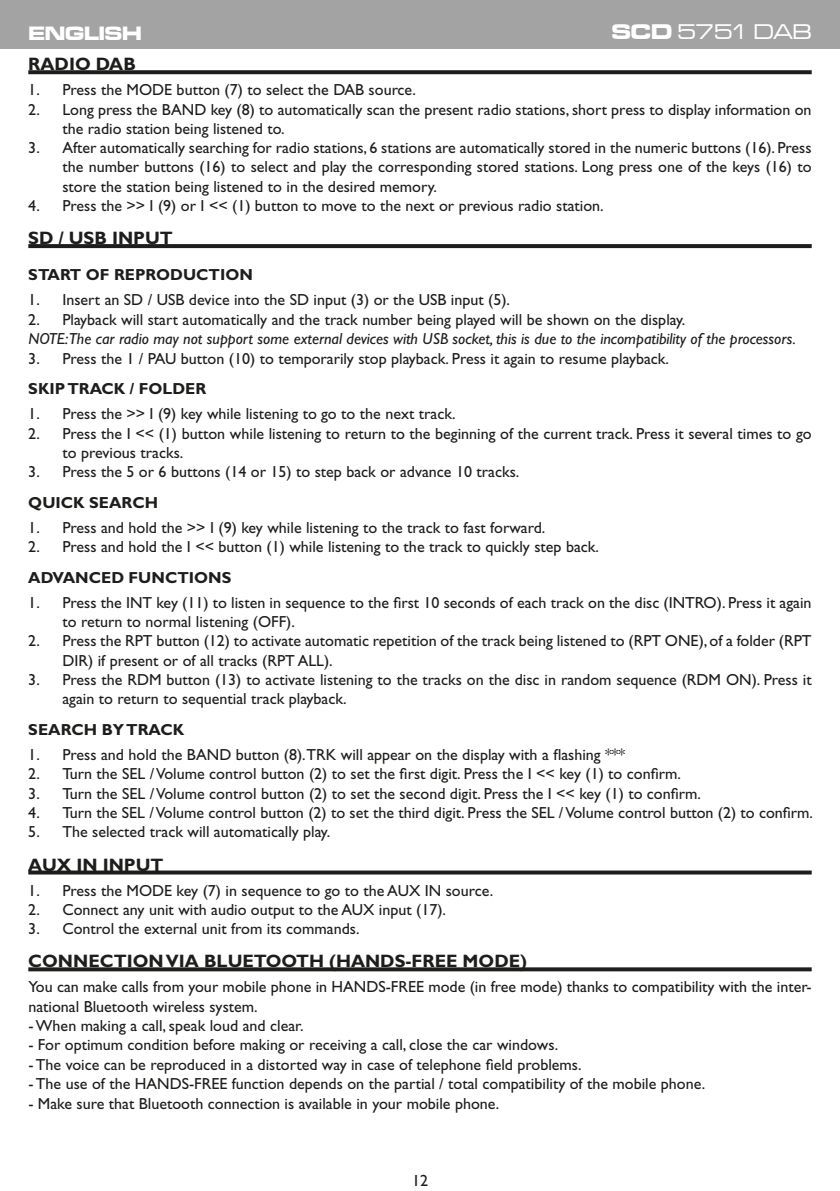
<style>
.page{position:relative;width:840px;height:1191px;background:#fff}
.page>*{position:absolute;margin:0;border:0;box-sizing:border-box;transform-origin:0 0}
.t1{font:22px "Microgramma D Medi Exte";letter-spacing:-.015em;color:#fff}
.t2{font:20px "Microgramma D Bold Exte";color:#fff}
.t3{font:700 18px "Gill Sans";color:#1d1d1b}
.t4{font:16px/19.2px "Gill Sans";color:#1d1d1b}
.t5{font:italic 16px "Gill Sans";color:#1d1d1b}
.t6{font:700 16px "Gill Sans";color:#1d1d1b}
.t7{font:16px "Gill Sans";color:#1d1d1b}
.s1{font-family:"Microgramma D Bold Exte"}
</style>
<div class="page">
<div style="left:0;top:0;width:839px;height:48px;background:#a3a3a3"></div>
<svg style="left:28px;top:70px;width:783px;height:4px;background:#292927"></svg>
<svg style="left:28px;top:244px;width:783px;height:4px;background:#21211f"></svg>
<svg style="left:28px;top:870px;width:783px;height:4px;background:#3a3a38"></svg>
<svg style="left:28px;top:967px;width:783px;height:4px;background:#31312f"></svg>
<p class="t2" style="left:28px;top:20px;width:115px">ENGLISH</p>
<h1 class="t1" style="left:611px;top:18px;width:201px"><span class="s1">SCD</span> 5751 DAB</h1>
<p class="t3" style="left:28px;top:53px;width:109px">RADIO DAB</p>
<p class="t4" style="left:28px;top:80px;width:389px">1. Press the MODE button (7) to select the DAB source.</p>
<p class="t4" style="left:62px;top:100px;width:750px;text-indent:-34px">2. Long press the BAND key (8) to automatically scan the present radio stations, short press to display information on the radio station being listened to.</p>
<p class="t4" style="left:62px;top:138px;width:750px;text-align:justify;text-indent:-34px">3. After automatically searching for radio stations, 6 stations are automatically stored in the numeric buttons (16). Press the number buttons (16) to select and play the corresponding stored stations. Long press one of the keys (16) to store the station being listened to in the desired memory.</p>
<p class="t4" style="left:28px;top:196px;width:576px">4. Press the &gt;&gt; I (9) or I &lt;&lt; (1) button to move to the next or previous radio station.</p>
<p class="t3" style="left:28px;top:227px;width:146px">SD / USB INPUT</p>
<p class="t6" style="left:28px;top:265px;width:226px">START OF REPRODUCTION</p>
<p class="t4" style="left:28px;top:290px;width:483px">1. Insert an SD / USB device into the SD input (3) or the USB input (5).</p>
<p class="t4" style="left:28px;top:310px;width:658px">2. Playback will start automatically and the track number being played will be shown on the display.</p>
<p class="t5" style="left:29px;top:329px;width:768px">NOTE:The car radio may not support some external devices with USB socket, this is due to the incompatibility of the processors.</p>
<p class="t4" style="left:28px;top:348px;width:642px">3. Press the 1 / PAU button (10) to temporarily stop playback. Press it again to resume playback.</p>
<p class="t6" style="left:28px;top:379px;width:179px">SKIP TRACK / FOLDER</p>
<p class="t4" style="left:28px;top:404px;width:428px">1. Press the &gt;&gt; I (9) key while listening to go to the next track.</p>
<p class="t4" style="left:62px;top:423px;width:750px;text-indent:-34px">2. Press the I &lt;&lt; (1) button while listening to return to the beginning of the current track. Press it several times to go to previous tracks.</p>
<p class="t4" style="left:28px;top:462px;width:492px">3. Press the 5 or 6 buttons (14 or 15) to step back or advance 10 tracks.</p>
<p class="t6" style="left:28px;top:493px;width:131px">QUICK SEARCH</p>
<p class="t4" style="left:28px;top:518px;width:518px">1. Press and hold the &gt;&gt; I (9) key while listening to the track to fast forward.</p>
<p class="t4" style="left:28px;top:537px;width:572px">2. Press and hold the I &lt;&lt; button (1) while listening to the track to quickly step back.</p>
<p class="t6" style="left:28px;top:568px;width:204px">ADVANCED FUNCTIONS</p>
<p class="t4" style="left:62px;top:593px;width:750px;text-indent:-34px">1. Press the INT key (11) to listen in sequence to the first 10 seconds of each track on the disc (INTRO). Press it again to return to normal listening (OFF).</p>
<p class="t4" style="left:62px;top:631px;width:750px;text-indent:-34px">2. Press the RPT button (12) to activate automatic repetition of the track being listened to (RPT ONE), of a folder (RPT<br>DIR) if present or of all tracks (RPT ALL).</p>
<p class="t4" style="left:62px;top:670px;width:750px;text-indent:-34px">3. Press the RDM button (13) to activate listening to the tracks on the disc in random sequence (RDM ON). Press it again to return to sequential track playback.</p>
<p class="t6" style="left:28px;top:720px;width:157px">SEARCH BY TRACK</p>
<p class="t4" style="left:28px;top:745px;width:598px">1. Press and hold the BAND button (8).TRK will appear on the display with a flashing ***</p>
<p class="t4" style="left:28px;top:764px;width:653px">2. Turn the SEL / Volume control button (2) to set the first digit. Press the I &lt;&lt; key (1) to confirm.</p>
<p class="t4" style="left:28px;top:783px;width:673px">3. Turn the SEL / Volume control button (2) to set the second digit. Press the I &lt;&lt; key (1) to confirm.</p>
<p class="t4" style="left:28px;top:803px;width:785px">4. Turn the SEL / Volume control button (2) to set the third digit. Press the SEL / Volume control button (2) to confirm.</p>
<p class="t4" style="left:28px;top:822px;width:303px">5. The selected track will automatically play.</p>
<p class="t3" style="left:28px;top:853px;width:137px">AUX IN INPUT</p>
<p class="t4" style="left:28px;top:880px;width:466px">1. Press the MODE key (7) in sequence to go to the AUX IN source.</p>
<p class="t4" style="left:28px;top:900px;width:419px">2. Connect any unit with audio output to the AUX input (17).</p>
<p class="t4" style="left:28px;top:919px;width:332px">3. Control the external unit from its commands.</p>
<p class="t3" style="left:28px;top:950px;width:500px">CONNECTION VIA BLUETOOTH (HANDS-FREE MODE)</p>
<p class="t4" style="left:28px;top:977px;width:784px">You can make calls from your mobile phone in HANDS-FREE mode (in free mode) thanks to compatibility with the inter&shy;national Bluetooth wireless system.</p>
<p class="t4" style="left:28px;top:1016px;width:276px">- When making a call, speak loud and clear.</p>
<p class="t4" style="left:28px;top:1035px;width:531px">- For optimum condition before making or receiving a call, close the car windows.</p>
<p class="t4" style="left:28px;top:1054px;width:554px">- The voice can be reproduced in a distorted way in case of telephone field problems.</p>
<p class="t4" style="left:28px;top:1074px;width:678px">- The use of the HANDS-FREE function depends on the partial / total compatibility of the mobile phone.</p>
<p class="t4" style="left:28px;top:1093px;width:472px">- Make sure that Bluetooth connection is available in your mobile phone.</p>
<p class="t7" style="left:412px;top:1171px;width:17px">12</p>
</div>
